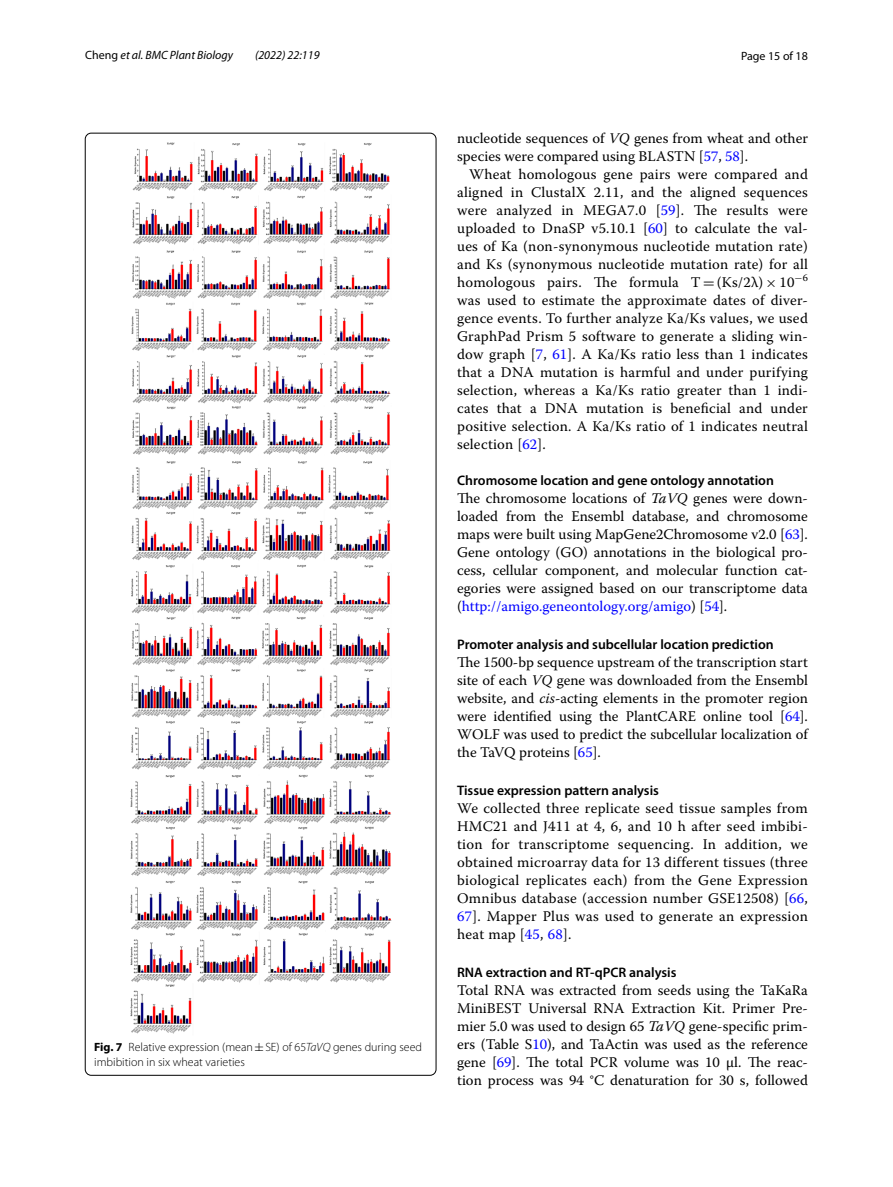
<style>
.page{position:relative;width:893px;height:1187px;background:#fff}
.page>*{position:absolute;margin:0;border:0;box-sizing:border-box;transform-origin:0 0}
.t1{font:14.7px/18px "Warnock Pro";color:#000;text-align:justify}
.t2{font:600 13.8px "Myriad Pro";color:#000}
.t3{font:300 12px/15px "Myriad Pro";color:#000}
.t4{font:italic 12px "Myriad Pro";color:#000}
.t5{font:12px "Myriad Pro";color:#000}
.s1{font-style:normal}
.s2{font-weight:700}
.s3{font-family:"MTSY";font-weight:400}
.s4{font-style:italic}
.s5{color:#00f}
.s6{font-family:"MTSY"}
</style>
<div class="page">
<img style="left:130px;top:142px;width:261px;height:892px">
<p class="t4" style="left:85px;top:48px;width:150px"><span class="s1">Cheng</span> et al. BMC Plant Biology</p>
<p class="t4" style="left:255px;top:48px;width:66px">(2022) 22:119</p>
<p class="t5" style="left:741px;top:48px;width:68px">Page 15 of 18</p>
<p class="t3" style="left:94px;top:1039px;width:329px"><span class="s2">Fig. 7</span> Relative expression (mean<span class="s3">±</span>SE) of 65<span class="s4">TaVQ</span> genes during seed imbibition in six wheat varieties</p>
<p class="t1" style="left:457px;top:128px;width:352px">nucleotide sequences of <span class="s4">VQ</span> genes from wheat and other species were compared using BLASTN [<span class="s5">57</span>, <span class="s5">58</span>].</p>
<p class="t1" style="left:457px;top:164px;width:352px;text-indent:12px">Wheat homologous gene pairs were compared and aligned in ClustalX 2.11, and the aligned sequences were analyzed in MEGA7.0 [<span class="s5">59</span>]. The results were uploaded to DnaSP v5.10.1 [<span class="s5">60</span>] to calculate the val&shy;ues of Ka (non-synonymous nucleotide mutation rate) and Ks (synonymous nucleotide mutation rate) for all homologous pairs. The formula T<span class="s6">=</span>(Ks/2λ)<span class="s6">×</span> -10<sup>−</sup><sup>6 </sup>was used to estimate the approximate dates of diver&shy;gence events. To further analyze Ka/Ks values, we used GraphPad Prism 5 software to generate a sliding win&shy;dow graph [<span class="s5">7</span>, <span class="s5">61</span>]. A Ka/Ks ratio less than 1 indicates that a DNA mutation is harmful and under purifying selection, whereas a Ka/Ks ratio greater than 1 indi&shy;cates that a DNA mutation is beneficial and under positive selection. A Ka/Ks ratio of 1 indicates neutral selection [<span class="s5">62</span>].</p>
<p class="t2" style="left:457px;top:471px;width:318px">Chromosome location and gene ontology annotation</p>
<p class="t1" style="left:457px;top:488px;width:352px">The chromosome locations of <span class="s4">TaVQ</span> genes were down&shy;loaded from the Ensembl database, and chromosome maps were built using MapGene2Chromosome v2.0 [<span class="s5">63</span>].<br>Gene ontology (GO) annotations in the biological pro&shy;cess, cellular component, and molecular function cat&shy;egories were assigned based on our transcriptome data (<span class="s5">http://amigo.geneontology.org/amigo</span>) [<span class="s5">54</span>].</p>
<p class="t2" style="left:457px;top:635px;width:318px">Promoter analysis and subcellular location prediction</p>
<p class="t1" style="left:457px;top:653px;width:352px">The 1500-bp sequence upstream of the transcription start site of each <span class="s4">VQ</span> gene was downloaded from the Ensembl website, and <span class="s4">cis</span>-acting elements in the promoter region were identified using the PlantCARE online tool [<span class="s5">64</span>].<br>WOLF was used to predict the subcellular localization of the TaVQ proteins [<span class="s5">65</span>].</p>
<p class="t2" style="left:457px;top:781px;width:203px">Tissue expression pattern analysis</p>
<p class="t1" style="left:457px;top:799px;width:352px">We collected three replicate seed tissue samples from HMC21 and J411 at 4, 6, and 10 h after seed imbibi&shy;tion for transcriptome sequencing. In addition, we obtained microarray data for 13 different tissues (three biological replicates each) from the Gene Expression Omnibus database (accession number GSE12508) [<span class="s5">66</span>, <span class="s5">67</span>]. Mapper Plus was used to generate an expression heat map [<span class="s5">45</span>, <span class="s5">68</span>].</p>
<p class="t2" style="left:457px;top:963px;width:221px">RNA extraction and RT‑qPCR analysis</p>
<p class="t1" style="left:457px;top:981px;width:352px">Total RNA was extracted from seeds using the TaKaRa MiniBEST Universal RNA Extraction Kit. Primer Pre&shy;mier 5.0 was used to design 65 <span class="s4">TaVQ</span> gene-specific prim&shy;ers (Table S<span class="s5">10</span>), and TaActin was used as the reference gene [<span class="s5">69</span>]. The total PCR volume was 10 μl. The reac&shy;tion process was 94 °C denaturation for 30 s, followed</p>
</div>
